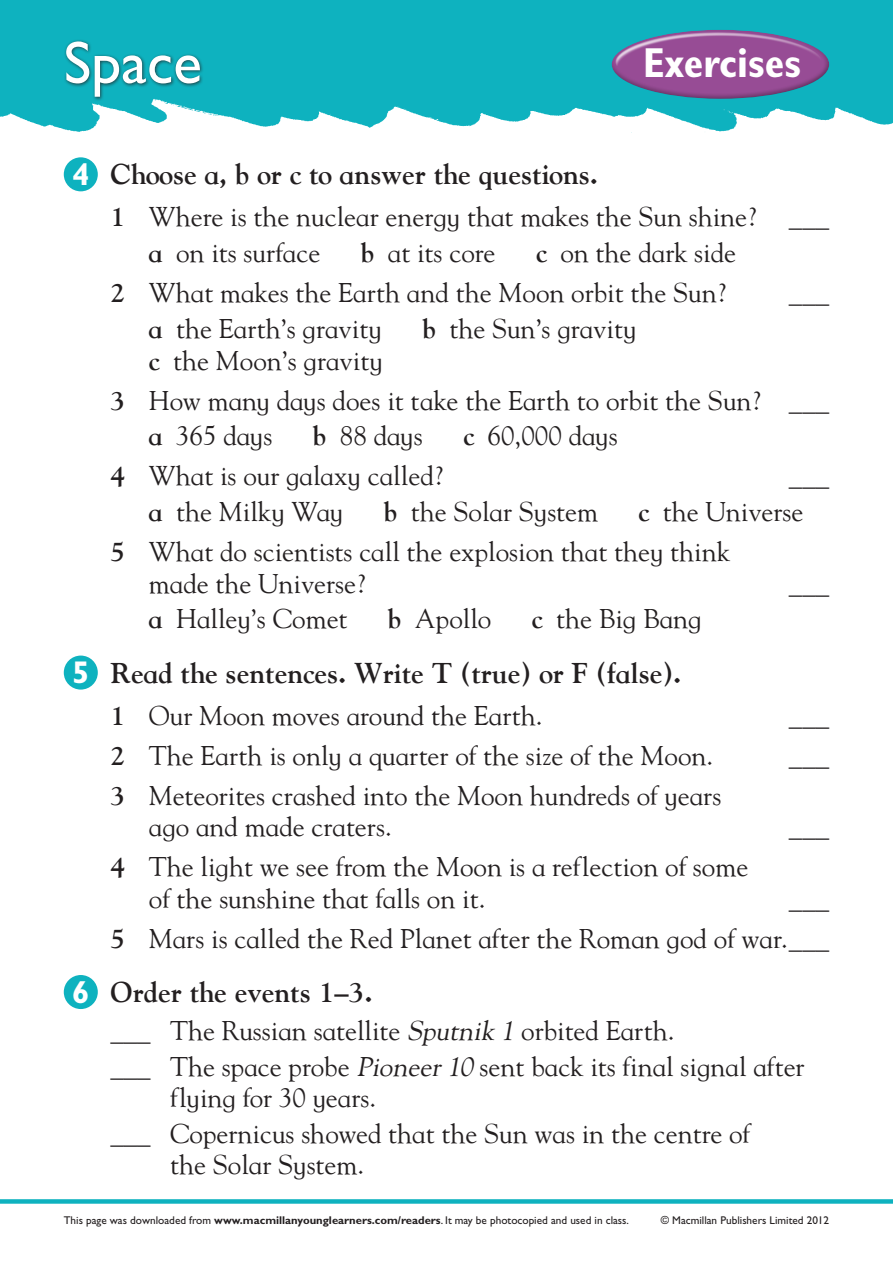
<style>
.page{position:relative;width:893px;height:1263px;background:#fff}
.page>*{position:absolute;margin:0;border:0;box-sizing:border-box;transform-origin:0 0}
.t1{font:60px "Gill Sans Std";color:#fff}
.t2{font:700 condensed 42px "Gill Sans Std";color:#fff}
.t3{font:700 31.5px "Gill Alt One";color:#fff}
.Rubric{font:700 28.5px "Goudy Infant";color:#231f20}
.Text_list{font:27px/31.5px "Goudy Infant";color:#231f20}
.Text_indent_2{font:27px "Goudy Infant";color:#231f20}
.Text_indent_1{font:27px/31.5px "Goudy Infant";color:#231f20}
.t4{font:11.25px "Gill Sans Std";color:#231f20}
.s1{font-weight:700}
.s2{font-style:italic}
</style>
<div class="page">
<div style="left:0;top:1199px;width:893px;height:5px;background:#0eb2bf"></div>
<img style="left:0;top:0;width:893px;height:133px">
<div style="left:64px;top:39px;width:140px;height:62px;background:#231f20;opacity:.75"></div>
<div style="left:610px;top:29px;width:220px;height:72px;background:#231f20;opacity:.75"></div>
<div style="left:64px;top:157px;width:34px;height:34px;background:#0eb2bf;border-radius:50%"></div>
<div style="left:64px;top:655px;width:34px;height:35px;background:#0eb2bf;border-radius:50%"></div>
<div style="left:64px;top:975px;width:34px;height:34px;background:#0eb2bf;border-radius:50%"></div>
<h1 class="t1" style="left:64px;top:28px;width:140px">Space</h1>
<h2 class="t2" style="left:643px;top:38px;width:160px">Exercises</h2>
<p class="t3" style="left:72px;top:156px;width:19px">4</p>
<p class="Rubric" style="left:111px;top:157px;width:489px">Choose a, b or c to answer the questions.</p>
<p class="Text_list" style="left:111px;top:201px;width:720px"><span class="s1">1</span> Where is the nuclear energy that makes the Sun shine? ___</p>
<p class="Text_indent_2" style="left:149px;top:236px;width:173px"><span class="s1">a</span> on its surface</p>
<p class="Text_indent_2" style="left:361px;top:236px;width:136px"><span class="s1">b</span> at its core</p>
<p class="Text_indent_2" style="left:536px;top:236px;width:202px"><span class="s1">c</span> on the dark side</p>
<p class="Text_list" style="left:111px;top:276px;width:617px"><span class="s1">2</span> What makes the Earth and the Moon orbit the Sun?</p>
<p class="Text_list" style="left:789px;top:276px;width:42px">___</p>
<p class="Text_indent_2" style="left:149px;top:312px;width:235px"><span class="s1">a</span> the Earth’s gravity</p>
<p class="Text_indent_2" style="left:422px;top:312px;width:216px"><span class="s1">b</span> the Sun’s gravity</p>
<p class="Text_indent_2" style="left:149px;top:343px;width:236px"><span class="s1">c</span> the Moon’s gravity</p>
<p class="Text_list" style="left:111px;top:384px;width:720px"><span class="s1">3</span> How many days does it take the Earth to orbit the Sun? ___</p>
<p class="Text_indent_2" style="left:149px;top:419px;width:125px"><span class="s1">a</span> 365 days</p>
<p class="Text_indent_2" style="left:313px;top:419px;width:111px"><span class="s1">b</span> 88 days</p>
<p class="Text_indent_2" style="left:463px;top:419px;width:156px"><span class="s1">c</span> 60,000 days</p>
<p class="Text_list" style="left:111px;top:459px;width:334px"><span class="s1">4</span> What is our galaxy called?</p>
<p class="Text_list" style="left:789px;top:459px;width:42px">___</p>
<p class="Text_indent_2" style="left:149px;top:495px;width:196px"><span class="s1">a</span> the Milky Way</p>
<p class="Text_indent_2" style="left:384px;top:495px;width:216px"><span class="s1">b</span> the Solar System</p>
<p class="Text_indent_2" style="left:639px;top:495px;width:166px"><span class="s1">c</span> the Universe</p>
<p class="Text_list" style="left:149px;top:535px;width:583px;text-indent:-38px"><span class="s1">5</span> What do scientists call the explosion that they think made the Universe?</p>
<p class="Text_list" style="left:789px;top:567px;width:42px">___</p>
<p class="Text_indent_2" style="left:149px;top:602px;width:200px"><span class="s1">a</span> Halley’s Comet</p>
<p class="Text_indent_2" style="left:388px;top:602px;width:105px"><span class="s1">b</span> Apollo</p>
<p class="Text_indent_2" style="left:532px;top:602px;width:171px"><span class="s1">c</span> the Big Bang</p>
<p class="t3" style="left:72px;top:654px;width:19px">5</p>
<p class="Rubric" style="left:111px;top:656px;width:572px">Read the sentences. Write T (true) or F (false).</p>
<p class="Text_list" style="left:111px;top:699px;width:434px"><span class="s1">1</span> Our Moon moves around the Earth.</p>
<p class="Text_list" style="left:789px;top:699px;width:42px">___</p>
<p class="Text_list" style="left:111px;top:739px;width:604px"><span class="s1">2</span> The Earth is only a quarter of the size of the Moon.</p>
<p class="Text_list" style="left:789px;top:739px;width:42px">___</p>
<p class="Text_list" style="left:149px;top:779px;width:574px;text-indent:-38px"><span class="s1">3</span> Meteorites crashed into the Moon hundreds of years ago and made craters.</p>
<p class="Text_list" style="left:789px;top:810px;width:42px">___</p>
<p class="Text_list" style="left:149px;top:850px;width:601px;text-indent:-38px"><span class="s1">4</span> The light we see from the Moon is a reflection of some of the sunshine that falls on it.</p>
<p class="Text_list" style="left:789px;top:882px;width:42px">___</p>
<p class="Text_list" style="left:111px;top:922px;width:720px"><span class="s1">5</span> Mars is called the Red Planet after the Roman god of war.___</p>
<p class="t3" style="left:72px;top:973px;width:19px">6</p>
<p class="Rubric" style="left:111px;top:975px;width:264px">Order the events 1–3.</p>
<p class="Text_indent_1" style="left:111px;top:1014px;width:565px">___ The Russian satellite <span class="s2">Sputnik 1</span> orbited Earth.</p>
<p class="Text_indent_1" style="left:170px;top:1050px;width:636px;text-indent:-60px">___ The space probe <span class="s2">Pioneer10</span> sent back its final signal after flying for 30 years.</p>
<p class="Text_indent_1" style="left:170px;top:1117px;width:582px;text-indent:-60px">___ Copernicus showed that the Sun was in the centre of the Solar System.</p>
<p class="t4" style="left:64px;top:1213px;width:567px">This page was downloaded from <span class="s1">www.macmillanyounglearners.com/readers</span>. It may be photocopied and used in class.</p>
<p class="t4" style="left:661px;top:1213px;width:170px">© Macmillan Publishers Limited 2012</p>
</div>
